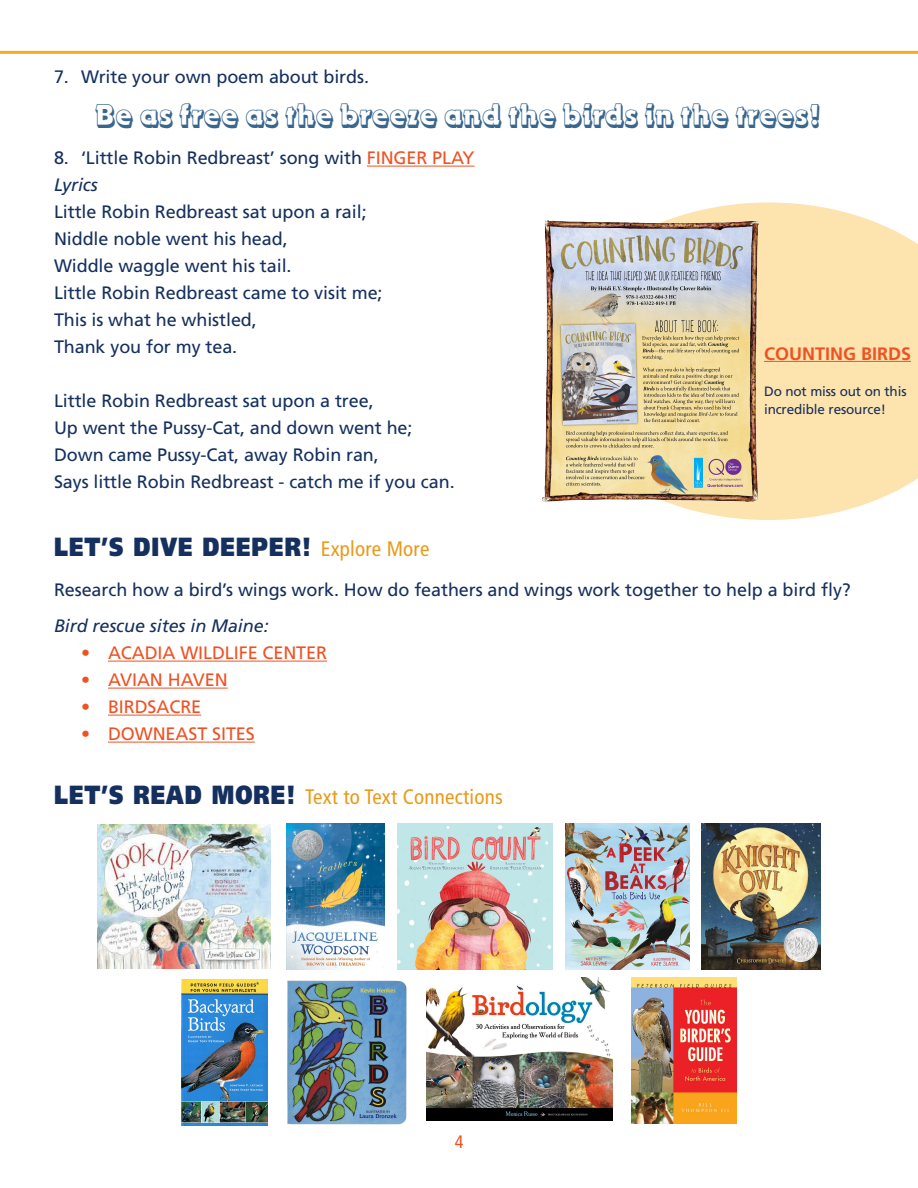
<style>
.page{position:relative;width:918px;height:1188px;background:#fff}
.page>*{position:absolute;margin:0;border:0;box-sizing:border-box;transform-origin:0 0}
.t1{font:36px "Dynamo Shadow Plain";letter-spacing:-.005em;color:#38668f}
.t2{font:900 26.25px "Frutiger";letter-spacing:.05em;color:#15305e;scale:.8 1}
.t3{font:condensed 21px "Frutiger";letter-spacing:.01em;color:#e89b1a}
.t4{font:18px "Frutiger";letter-spacing:-.005em;color:#15305e}
.t5{font:18px "Frutiger";letter-spacing:-.005em;color:#f05123}
.t6{font:italic 18px "Frutiger";letter-spacing:-.005em;color:#15305e}
.t7{font:700 18px "Frutiger";color:#f05123}
.t8{font:condensed 18px "Frutiger";color:#f05123}
.t9{font:13.5px/18px "Frutiger";letter-spacing:-.01em;color:#15305e}
.s1{color:#f05123}
.s2{font-weight:400;font-stretch:condensed;font-size:21px;color:#e89b1a}
.s3{font-weight:900;font-stretch:normal;font-size:26.25px;color:#15305e}
</style>
<div class="page">
<svg style="left:692px;top:203px;width:226px;height:317px;background:#fde5b4"></svg>
<hr style="left:0;top:51px;width:918px;height:3px;background:#f8ab20">
<hr style="left:367px;top:166px;width:108px;height:1px;background:#f05123">
<hr style="left:108px;top:661px;width:219px;height:1px;background:#f05123">
<hr style="left:108px;top:688px;width:120px;height:1px;background:#f05123">
<hr style="left:108px;top:715px;width:93px;height:1px;background:#f05123">
<hr style="left:108px;top:742px;width:147px;height:1px;background:#f05123">
<img style="left:97px;top:825px;width:173px;height:143px">
<img style="left:286px;top:823px;width:98px;height:146px">
<img style="left:397px;top:823px;width:156px;height:146px">
<img style="left:565px;top:823px;width:124px;height:147px">
<img style="left:701px;top:823px;width:120px;height:147px">
<img style="left:632px;top:978px;width:104px;height:146px">
<img style="left:287px;top:980px;width:120px;height:145px">
<img style="left:427px;top:978px;width:185px;height:143px">
<img style="left:182px;top:979px;width:85px;height:147px">
<img style="left:542px;top:212px;width:222px;height:298px">
<hr style="left:764px;top:361px;width:147px;height:1px;background:#f05123">
<p class="t4" style="left:54px;top:66px;width:317px">7. Write your own poem about birds.</p>
<p class="t1" style="left:96px;top:95px;width:728px">Be as free as the breeze and the birds in the trees!</p>
<p class="t4" style="left:54px;top:147px;width:422px">8. ‘Little Robin Redbreast’ song with <span class="s1">FINGER PLAY</span></p>
<p class="t6" style="left:54px;top:175px;width:45px">Lyrics</p>
<p class="t4" style="left:54px;top:201px;width:314px">Little Robin Redbreast sat upon a rail;</p>
<p class="t4" style="left:54px;top:228px;width:235px">Niddle noble went his head,</p>
<p class="t4" style="left:54px;top:255px;width:239px">Widdle waggle went his tail.</p>
<p class="t4" style="left:54px;top:282px;width:330px">Little Robin Redbreast came to visit me;</p>
<p class="t4" style="left:54px;top:309px;width:204px">This is what he whistled,</p>
<p class="t4" style="left:54px;top:336px;width:185px">Thank you for my tea.</p>
<p class="t4" style="left:54px;top:390px;width:321px">Little Robin Redbreast sat upon a tree,</p>
<p class="t4" style="left:54px;top:417px;width:360px">Up went the Pussy-Cat, and down went he;</p>
<p class="t4" style="left:54px;top:444px;width:326px">Down came Pussy-Cat, away Robin ran,</p>
<p class="t4" style="left:54px;top:471px;width:402px">Says little Robin Redbreast - catch me if you can.</p>
<p class="t7" style="left:764px;top:343px;width:149px">COUNTING BIRDS</p>
<p class="t9" style="left:764px;top:382px;width:144px">Do not miss out on this incredible resource!</p>
<p class="t2" style="left:54px;top:531px;width:471px">LET’S DIVE DEEPER! <span class="s2">Explore More</span></p>
<p class="t4" style="left:54px;top:579px;width:798px">Research how a bird’s wings work. How do feathers and wings work together to help a bird fly?</p>
<p class="t6" style="left:54px;top:616px;width:216px">Bird rescue sites in Maine:</p>
<p class="t5" style="left:81px;top:642px;width:248px">• ACADIA WILDLIFE CENTER</p>
<p class="t5" style="left:81px;top:669px;width:148px">• AVIAN HAVEN</p>
<p class="t5" style="left:81px;top:696px;width:122px">• BIRDSACRE</p>
<p class="t5" style="left:81px;top:723px;width:175px">• DOWNEAST SITES</p>
<p class="t3" style="left:54px;top:785px;width:450px"><span class="s3">LET’S READ MORE!</span> Text to Text Connections</p>
<p class="t8" style="left:455px;top:1131px;width:10px">4</p>
</div>
